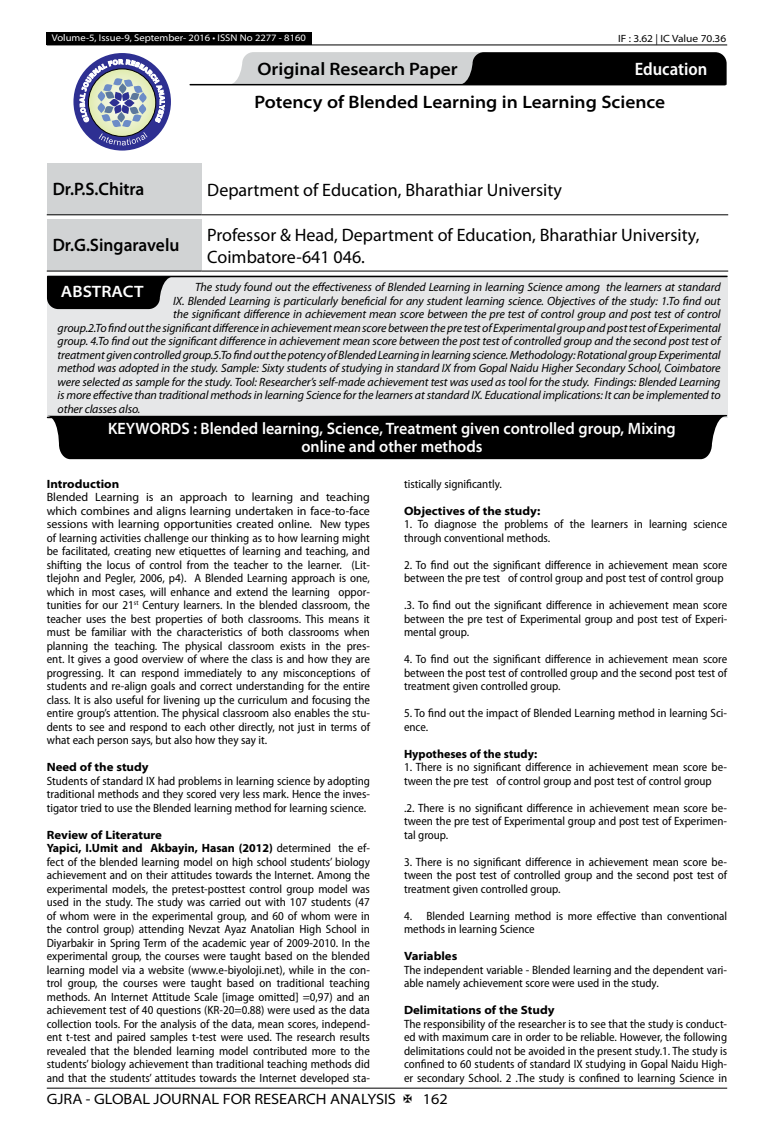
<style>
.page{position:relative;width:774px;height:1136px;background:#fff}
.page>*{position:absolute;margin:0;border:0;box-sizing:border-box;transform-origin:0 0}
.t1{font:18px/21.6px "Myriad Pro";color:#000}
.t2{font:600 semi-expanded 18px "Myriad Pro";color:#000}
.t3{font:600 semi-expanded 18px "Myriad Pro";color:#000;scale:.9 1}
.t4{font:600 semi-condensed 18px "Myriad Pro";color:#fff}
.t5{font:600 semi-expanded 16.5px/18.5px "Myriad Pro";color:#fff;text-align:center;scale:.9 1}
.t6{font:600 semi-expanded 16.5px "Myriad Pro";color:#fff}
.t7{font:semi-expanded 15px "Myriad Pro";color:#000}
.t8{font:semi-condensed 12px/13.5px "Myriad Pro";color:#000;text-align:justify}
.t9{font:italic 12px "Myriad Pro";letter-spacing:-.01em;color:#000}
.t10{font:700 semi-expanded 12px "Myriad Pro";color:#000}
.t11{font:700 12px "Myriad Pro";color:#000}
.t12{font:semi-expanded 10.5px "Myriad Pro";color:#000}
.t13{font:semi-expanded 9.75px "Myriad Pro";color:#fff}
.s1{font-stretch:normal}
.s2{font-weight:700;font-stretch:semi-expanded}
.s3{font-weight:700;font-stretch:normal}
</style>
<div class="page">
<hr style="left:47px;top:1087px;width:680px;height:1px;background:#000">
<div style="left:47px;top:32px;width:265px;height:13px;background:#000"></div>
<hr style="left:47px;top:45px;width:680px;height:1px;background:#000">
<svg style="left:229px;top:52px;width:498px;height:33px;background:#686969"></svg>
<div style="left:73px;top:53px;width:98px;height:97px;background:#2e3092;border-radius:50%"></div>
<svg style="left:80px;top:59px;width:85px;height:86px"></svg>
<div style="left:47px;top:163px;width:154px;height:52px;background:#d1d3d4"></div>
<hr style="left:47px;top:214px;width:154px;height:1px;background:#000">
<hr style="left:201px;top:214px;width:527px;height:1px;background:#000">
<div style="left:47px;top:219px;width:154px;height:52px;background:#d1d3d4"></div>
<hr style="left:47px;top:271px;width:154px;height:1px;background:#000">
<hr style="left:201px;top:271px;width:527px;height:1px;background:#000">
<div style="left:47px;top:276px;width:680px;height:142px;background:#e6e7e8"></div>
<hr style="left:48px;top:276px;width:679px;height:1px;background:#000">
<svg style="left:47px;top:276px;width:126px;height:33px;background:#161616"></svg>
<svg style="left:46px;top:414px;width:682px;height:45px;background:#111"></svg>
<hr style="left:190px;top:84px;width:535px;height:1px;background:#000">
<p class="t13" style="left:52px;top:32px;width:256px">Volume-5, Issue-9, September- 2016 • ISSN No 2277 - 8160</p>
<p class="t12" style="left:618px;top:32px;width:110px">IF : 3.62 | IC Value 70.36</p>
<h1 class="t2" style="left:257px;top:59px;width:202px">Original Research Paper</h1>
<h1 class="t4" style="left:635px;top:59px;width:74px">Education</h1>
<h1 class="t2" style="left:254px;top:92px;width:412px">Potency of Blended Learning in Learning Science</h1>
<h1 class="t3" style="left:53px;top:178px;width:103px">Dr.P.S.Chitra</h1>
<h1 class="t1" style="left:207px;top:179px;width:356px">Department of Education, Bharathiar University</h1>
<h1 class="t3" style="left:53px;top:235px;width:142px">Dr.G.Singaravelu</h1>
<h1 class="t1" style="left:207px;top:225px;width:494px">Professor &amp; Head, Department of Education, Bharathiar University,<br>Coimbatore-641 046.</h1>
<p class="t9" style="left:195px;top:281px;width:527px">The study found out the effectiveness of Blended Learning in learning Science among the learners at standard</p>
<p class="t9" style="left:173px;top:294px;width:549px">IX. Blended Learning is particularly beneficial for any student learning science. Objectives of the study: 1.To find out</p>
<p class="t9" style="left:173px;top:308px;width:549px">the significant difference in achievement mean score between the pre test of control group and post test of control</p>
<p class="t9" style="left:58px;top:321px;width:664px">group.2.To find out the significant difference in achievement mean score between the pre test of Experimental group and post test of Experimental</p>
<p class="t9" style="left:58px;top:335px;width:664px">group. 4.To find out the significant difference in achievement mean score between the post test of controlled group and the second post test of</p>
<p class="t9" style="left:58px;top:348px;width:664px">treatment given controlled group.5.To find out the potency of Blended Learning in learning science. Methodology: Rotational group Experimental</p>
<p class="t9" style="left:58px;top:362px;width:664px">method was adopted in the study. Sample: Sixty students of studying in standard IX from Gopal Naidu Higher Secondary School, Coimbatore</p>
<p class="t9" style="left:58px;top:375px;width:664px">were selected as sample for the study. Tool: Researcher’s self-made achievement test was used as tool for the study. Findings: Blended Learning</p>
<p class="t9" style="left:58px;top:389px;width:664px">is more effective than traditional methods in learning Science for the learners at standard IX. Educational implications: It can be implemented to</p>
<p class="t9" style="left:58px;top:402px;width:84px">other classes also.</p>
<h2 class="t6" style="left:61px;top:282px;width:84px">ABSTRACT</h2>
<h2 class="t5" style="left:108px;top:419px;width:632px">KEYWORDS : Blended learning, Science, Treatment given controlled group, Mixing online and other methods</h2>
<p class="t10" style="left:47px;top:476px;width:74px">Introduction</p>
<p class="t8" style="left:47px;top:490px;width:325px"><span class="s1">Blended Learning is an approach to learning and teaching which combines and aligns learning undertaken in face-to-face sessions with learning opportunities created online.</span> New types of learning activities challenge our thinking as to how learning might be facilitated, creating new etiquettes of learning and teaching, and shifting the locus of control from the teacher to the learner. (Lit&shy;tlejohn and Pegler, 2006, p4). A Blended Learning approach is one, which in most cases, will enhance and extend the learning oppor&shy;tunities for our 21<sup>st</sup> Century learners. In the blended classroom, the teacher uses the best properties of both classrooms. This means it must be familiar with the characteristics of both classrooms when planning the teaching. The physical classroom exists in the pres&shy;ent. It gives a good overview of where the class is and how they are progressing. It can respond immediately to any misconceptions of students and re-align goals and correct understanding for the entire class. It is also useful for livening up the curriculum and focusing the entire group’s attention. The physical classroom also enables the stu&shy;dents to see and respond to each other directly, not just in terms of what each person says, but also how they say it.</p>
<p class="t10" style="left:47px;top:760px;width:103px">Need of the study</p>
<p class="t8" style="left:47px;top:774px;width:325px">Students of standard IX had problems in learning science by adopting traditional methods and they scored very less mark. Hence the inves&shy;tigator tried to use the Blended learning method for learning science.</p>
<p class="t8" style="left:47px;top:828px;width:325px;text-align:left"><span class="s2">Review of Literature<br></span><span class="s3">Yapici, I.Umit and Akbayin, Hasan (2012)</span> determined the ef&shy;fect of the blended learning model on high school students’ biology achievement and on their attitudes towards the Internet. Among the experimental models, the pretest-posttest control group model was used in the study. The study was carried out with 107 students (47 of whom were in the experimental group, and 60 of whom were in the control group) attending Nevzat Ayaz Anatolian High School in Diyarbakir in Spring Term of the academic year of 2009-2010. In the experimental group, the courses were taught based on the blended learning model via a website (www.e-biyoloji.net), while in the con&shy;trol group, the courses were taught based on traditional teaching methods. An Internet Attitude Scale [image omitted] =0,97) and an achievement test of 40 questions (KR-20=0.88) were used as the data collection tools. For the analysis of the data, mean scores, independ&shy;ent t-test and paired samples t-test were used. The research results revealed that the blended learning model contributed more to the students’ biology achievement than traditional teaching methods did and that the students’ attitudes towards the Internet developed sta-</p>
<p class="t8" style="left:404px;top:477px;width:99px">tistically significantly.</p>
<p class="t10" style="left:404px;top:503px;width:138px">Objectives of the study:</p>
<p class="t8" style="left:404px;top:517px;width:325px">1. To diagnose the problems of the learners in learning science through conventional methods.</p>
<p class="t8" style="left:404px;top:558px;width:325px">2. To find out the significant difference in achievement mean score between the pre test of control group and post test of control group</p>
<p class="t8" style="left:404px;top:598px;width:325px">.3. To find out the significant difference in achievement mean score between the pre test of Experimental group and post test of Experi&shy;mental group.</p>
<p class="t8" style="left:404px;top:652px;width:325px">4. To find out the significant difference in achievement mean score between the post test of controlled group and the second post test of treatment given controlled group.</p>
<p class="t8" style="left:404px;top:706px;width:325px">5. To find out the impact of Blended Learning method in learning Sci&shy;ence.</p>
<p class="t11" style="left:404px;top:747px;width:135px">Hypotheses of the study:</p>
<p class="t8" style="left:404px;top:760px;width:325px">1. There is no significant difference in achievement mean score be&shy;tween the pre test of control group and post test of control group</p>
<p class="t8" style="left:404px;top:801px;width:325px">.2. There is no significant difference in achievement mean score be&shy;tween the pre test of Experimental group and post test of Experimen&shy;tal group.</p>
<p class="t8" style="left:404px;top:855px;width:325px">3. There is no significant difference in achievement mean score be&shy;tween the post test of controlled group and the second post test of treatment given controlled group.</p>
<p class="t8" style="left:404px;top:909px;width:325px">4. Blended Learning method is more effective than conventional methods in learning Science</p>
<p class="t10" style="left:404px;top:949px;width:55px">Variables</p>
<p class="t8" style="left:404px;top:963px;width:325px">The independent variable - Blended learning and the dependent vari&shy;able namely achievement score were used in the study.</p>
<p class="t10" style="left:404px;top:1003px;width:152px">Delimitations of the Study</p>
<p class="t8" style="left:404px;top:1017px;width:325px">The responsibility of the researcher is to see that the study is conduct&shy;ed with maximum care in order to be reliable. However, the following delimitations could not be avoided in the present study.1. The study is confined to 60 students of standard IX studying in Gopal Naidu High&shy;er secondary School. 2 .The study is confined to learning Science in</p>
<p class="t7" style="left:47px;top:1090px;width:351px">GJRA - GLOBAL JOURNAL FOR RESEARCH ANALYSIS</p>
<p class="t7" style="left:423px;top:1090px;width:27px">162</p>
</div>
